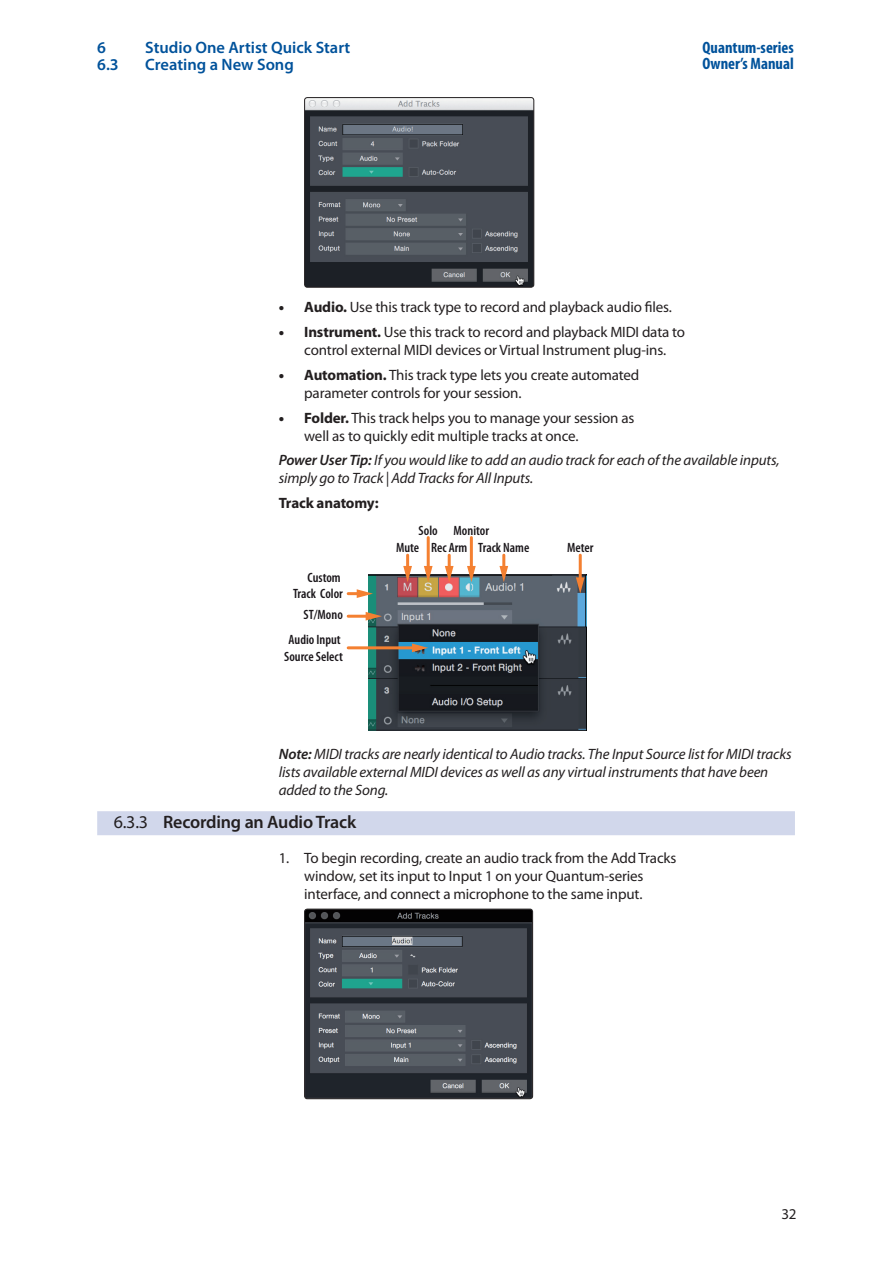
<style>
.page{position:relative;width:893px;height:1263px;background:#fff}
.page>*{position:absolute;margin:0;border:0;box-sizing:border-box;transform-origin:0 0}
._0_N_M_Subsection_He{font:600 18px "Myriad Pro";letter-spacing:-.01em;color:#231f20}
.t1{font:600 16.5px "Myriad Pro";color:#01529b}
.t2{font:700 condensed 16.5px/16.5px "Myriad Pro";color:#01529b}
.t3{font:15px/18px "Myriad Pro";letter-spacing:-.01em;color:#231f20;text-align:center}
.PowerTip_Note_L1{font:italic 15px/18px "Myriad Pro";letter-spacing:-.01em;color:#231f20}
.Body_L1{font:700 15px "Myriad Pro";letter-spacing:-.015em;color:#231f20}
.t4{font:600 condensed 13.5px/16.2px "Myriad Pro";color:#1a161a;text-align:center}
.s1{font-weight:900}
.s2{font-weight:700}
.s3{font-weight:600}
.s4{font-weight:400}
</style>
<div class="page">
<div style="left:97px;top:811px;width:698px;height:24px;background:#d1d7eb"></div>
<img style="left:306px;top:99px;width:226px;height:187px">
<div style="left:304px;top:97px;width:230px;height:191px;border:1px solid #231f20;border-radius:3px"></div>
<img style="left:369px;top:574px;width:217px;height:156px">
<hr style="left:348px;top:646px;width:67px;height:3px;background:#f48031">
<svg style="left:412px;top:643px;width:16px;height:9px"></svg>
<hr style="left:579px;top:555px;width:3px;height:25px;background:#f48031">
<svg style="left:576px;top:577px;width:9px;height:17px"></svg>
<hr style="left:502px;top:555px;width:3px;height:14px;background:#f48031">
<svg style="left:499px;top:566px;width:9px;height:16px"></svg>
<hr style="left:448px;top:555px;width:3px;height:14px;background:#f48031">
<svg style="left:445px;top:566px;width:9px;height:16px"></svg>
<hr style="left:406px;top:555px;width:3px;height:14px;background:#f48031">
<svg style="left:403px;top:566px;width:9px;height:16px"></svg>
<hr style="left:427px;top:537px;width:3px;height:32px;background:#f48031">
<svg style="left:424px;top:566px;width:9px;height:16px"></svg>
<hr style="left:470px;top:537px;width:3px;height:32px;background:#f48031">
<svg style="left:467px;top:566px;width:9px;height:16px"></svg>
<svg style="left:348px;top:589px;width:25px;height:9px"></svg>
<hr style="left:348px;top:615px;width:21px;height:3px;background:#f48031">
<svg style="left:366px;top:612px;width:16px;height:8px"></svg>
<img style="left:306px;top:909px;width:227px;height:190px">
<div style="left:304px;top:909px;width:229px;height:190px;border:1px solid #231f20;border-radius:3px"></div>
<p class="t1" style="left:97px;top:39px;width:10px">6</p>
<p class="t1" style="left:145px;top:39px;width:207px">Studio One Artist Quick Start</p>
<p class="t1" style="left:97px;top:55px;width:23px">6.3</p>
<p class="t1" style="left:145px;top:55px;width:150px">Creating a New Song</p>
<p class="t2" style="left:702px;top:39px;width:93px">Quantum-series<br>Owner’s Manual</p>
<p class="t3" style="left:279px;top:299px;width:395px"><span class="s1">•</span> <span class="s2">Audio.</span> Use this track type to record and playback audio files.</p>
<p class="t3" style="left:279px;top:323px;width:408px"><span class="s1">•</span> <span class="s2">Instrument.</span> Use this track to record and playback MIDI data to control external MIDI devices or Virtual Instrument plug-ins.</p>
<p class="t3" style="left:304px;top:366px;width:337px;text-align:left;text-indent:-26px"><span class="s1">•</span> <span class="s2">Automation.</span> This track type lets you create automated parameter controls for your session.</p>
<p class="t3" style="left:304px;top:409px;width:332px;text-align:left;text-indent:-26px"><span class="s1">•</span> <span class="s2">Folder.</span> This track helps you to manage your session as well as to quickly edit multiple tracks at once.</p>
<p class="PowerTip_Note_L1" style="left:279px;top:452px;width:502px"><span class="s3">Power User Tip:</span> If you would like to add an audio track for each of the available inputs, simply go to Track | Add Tracks for All Inputs.</p>
<p class="Body_L1" style="left:279px;top:495px;width:101px">Track anatomy:</p>
<p class="t4" style="left:567px;top:539px;width:28px">Meter</p>
<p class="t4" style="left:478px;top:523px;width:53px;text-align:left;text-indent:-60px">Solo Monitor<br>Track Name</p>
<p class="t4" style="left:431px;top:539px;width:38px">Rec Arm</p>
<p class="t4" style="left:396px;top:539px;width:25px">Mute</p>
<p class="t4" style="left:293px;top:569px;width:51px;text-align:right">Custom<br>Track Color</p>
<p class="t4" style="left:304px;top:606px;width:41px">ST/Mono</p>
<p class="t4" style="left:284px;top:632px;width:60px">Audio Input<br>Source Select</p>
<p class="PowerTip_Note_L1" style="left:279px;top:746px;width:514px"><span class="s3">Note:</span> MIDI tracks are nearly identical to Audio tracks. The Input Source list for MIDI tracks lists available external MIDI devices as well as any virtual instruments that have been added to the Song.</p>
<p class="_0_N_M_Subsection_He" style="left:114px;top:812px;width:244px"><span class="s4">6.3.3</span> Recording an Audio Track</p>
<p class="t3" style="left:279px;top:849px;width:399px">1. To begin recording, create an audio track from the Add Tracks window, set its input to Input 1 on your Quantum-series interface, and connect a microphone to the same input.</p>
<p class="t3" style="left:781px;top:1205px;width:17px">32</p>
</div>
